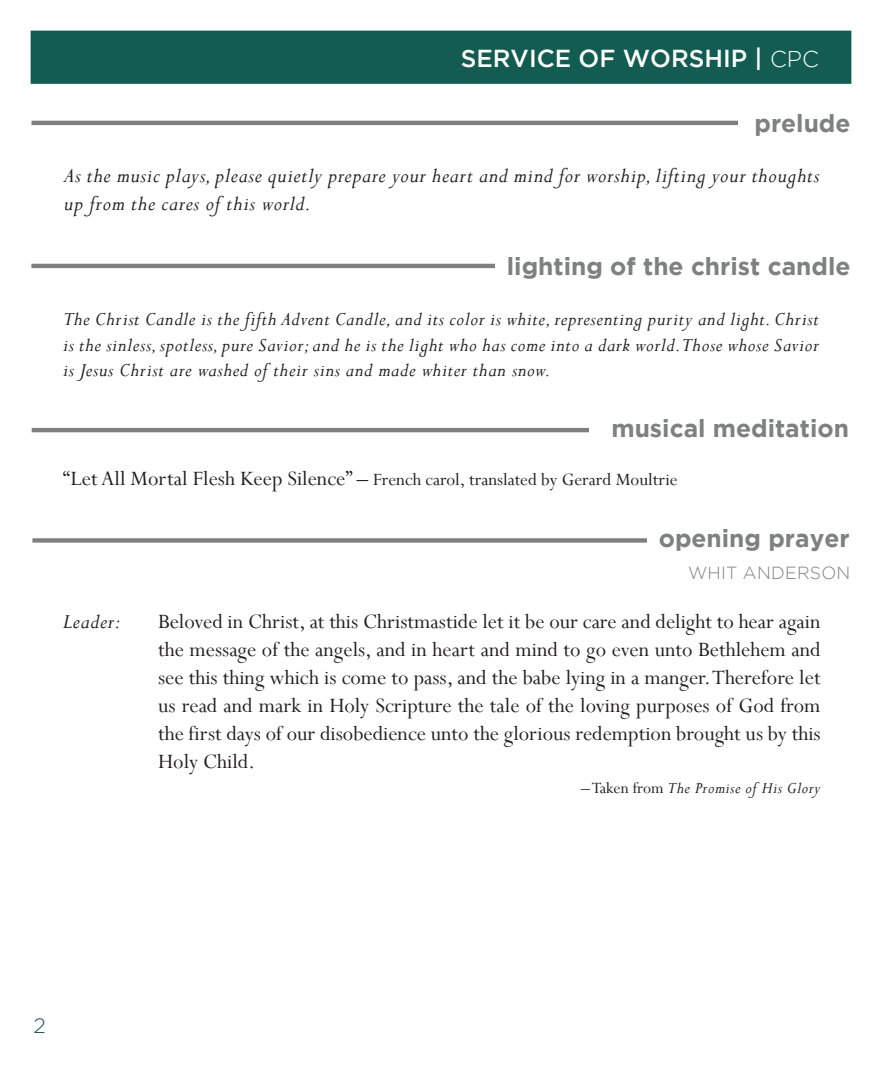
<style>
.page{position:relative;width:882px;height:1071px;background:#fff}
.page>*{position:absolute;margin:0;border:0;box-sizing:border-box;transform-origin:0 0}
.t1{font:700 24.5px "Gotham";color:#7f8080}
.t2{font:500 24.5px "Gotham";color:#fff}
.t3{font:22.75px/28px "Perpetua";color:#231f20;text-align:justify}
.t4{font:italic 22.75px/28px "Perpetua";letter-spacing:.03em;color:#231f20}
.t5{font:italic 21px/25.2px "Perpetua";letter-spacing:.03em;color:#231f20;text-align:justify}
.t6{font:300 21px "Gotham";color:#165d50}
.t7{font:19.25px "Perpetua";color:#231f20}
.t8{font:italic 17.5px "Perpetua";letter-spacing:.03em;color:#231f20}
.t9{font:300 17.5px "Gotham";letter-spacing:.015em;color:#7f8080}
.s1{font-weight:300;font-size:22.75px}
.s2{font-size:22.75px}
.s3{font-style:normal}
</style>
<div class="page">
<div style="left:31px;top:31px;width:820px;height:53px;background:#125c51;border:2px solid #0a5d51"></div>
<hr style="left:31px;top:264px;width:780px;height:4px;background:#7f7f7f">
<div style="left:495px;top:247px;width:355px;height:38px;background:#fff"></div>
<hr style="left:32px;top:121px;width:779px;height:4px;background:#7f7f7f">
<div style="left:738px;top:104px;width:112px;height:38px;background:#fff"></div>
<hr style="left:32px;top:428px;width:780px;height:4px;background:#7f7f7f">
<div style="left:590px;top:411px;width:259px;height:34px;background:#fff"></div>
<div style="left:32px;top:538px;width:780px;height:5px;background:#7f7f7f"></div>
<div style="left:648px;top:521px;width:202px;height:35px;background:#fff"></div>
<p class="t2" style="left:461px;top:44px;width:359px">SERVICE OF WORSHIP | <span class="s1">CPC</span></p>
<p class="t1" style="left:754px;top:109px;width:98px">prelude</p>
<p class="t4" style="left:64px;top:161px;width:757px">As the music plays, please quietly prepare your heart and mind for worship, lifting your thoughts up from the cares of this world.</p>
<p class="t1" style="left:507px;top:252px;width:345px">lighting of the christ candle</p>
<p class="t5" style="left:63px;top:306px;width:758px">The Christ Candle is the fifth Advent Candle, and its color is white, representing purity and light. Christ is the sinless, spotless, pure Savior; and he is the light who has come into a dark world. Those whose Savior is Jesus Christ are washed of their sins and made whiter than snow.</p>
<p class="t1" style="left:611px;top:414px;width:239px">musical meditation</p>
<p class="t7" style="left:63px;top:468px;width:616px"><span class="s2">“Let All Mortal Flesh Keep Silence” –</span> French carol, translated by Gerard Moultrie</p>
<p class="t1" style="left:659px;top:524px;width:192px">opening prayer</p>
<p class="t4" style="left:63px;top:607px;width:59px">Leader:</p>
<p class="t9" style="left:688px;top:564px;width:164px">WHIT ANDERSON</p>
<p class="t3" style="left:158px;top:607px;width:664px">Beloved in Christ, at this Christmastide let it be our care and delight to hear again the message of the angels, and in heart and mind to go even unto Bethlehem and see this thing which is come to pass, and the babe lying in a manger. Therefore let us read and mark in Holy Scripture the tale of the loving purposes of God from the first days of our disobedience unto the glorious redemption brought us by this Holy Child.</p>
<p class="t8" style="left:581px;top:777px;width:241px"><span class="s3">– Taken from</span> The Promise of His Glory</p>
<p class="t6" style="left:34px;top:1014px;width:14px">2</p>
</div>
